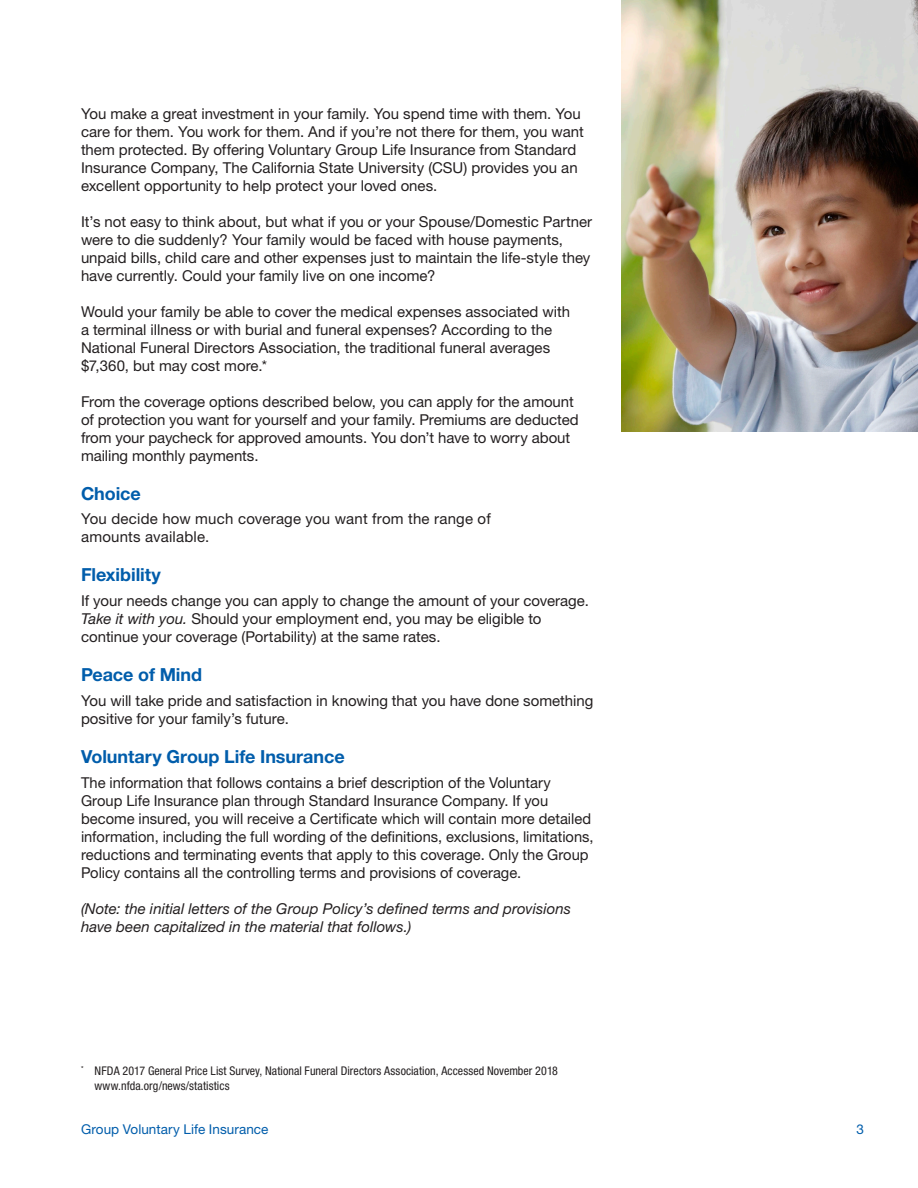
<style>
.page{position:relative;width:918px;height:1188px;background:#fff}
.page>*{position:absolute;margin:0;border:0;box-sizing:border-box;transform-origin:0 0}
.t1{font:700 18px "Helvetica Neue LT Std";letter-spacing:-.005em;color:#015dab}
.t2{font:15px/18px "Helvetica Neue LT Std";color:#231f20}
.t3{font:italic 15px/18px "Helvetica Neue LT Std";letter-spacing:.005em;color:#231f20}
.t4{font:13.5px "Helvetica Neue LT Std";letter-spacing:.005em;color:#015dab}
.t5{font:condensed 12px/15px "Helvetica Neue LT Std";letter-spacing:.005em;color:#231f20}
.s1{font-style:italic}
</style>
<div class="page">
<img style="left:621px;top:0;width:297px;height:432px">
<p class="t2" style="left:81px;top:104px;width:504px">You make a great investment in your family. You spend time with them. You care for them. You work for them. And if you’re not there for them, you want them protected. By offering Voluntary Group Life Insurance from Standard Insurance Company, The California State University (CSU) provides you an excellent opportunity to help protect your loved ones.</p>
<p class="t2" style="left:81px;top:212px;width:513px">It’s not easy to think about, but what if you or your Spouse/Domestic Partner were to die suddenly? Your family would be faced with house payments, unpaid bills, child care and other expenses just to maintain the life-style they have currently. Could your family live on one income?</p>
<p class="t2" style="left:81px;top:302px;width:491px">Would your family be able to cover the medical expenses associated with a terminal illness or with burial and funeral expenses? According to the National Funeral Directors Association, the traditional funeral averages $7,360, but may cost more.*</p>
<p class="t2" style="left:81px;top:392px;width:499px">From the coverage options described below, you can apply for the amount of protection you want for yourself and your family. Premiums are deducted from your paycheck for approved amounts. You don’t have to worry about mailing monthly payments.</p>
<h3 class="t1" style="left:81px;top:482px;width:61px">Choice</h3>
<p class="t2" style="left:81px;top:510px;width:411px">You decide how much coverage you want from the range of amounts available.</p>
<h3 class="t1" style="left:81px;top:564px;width:81px">Flexibility</h3>
<p class="t2" style="left:81px;top:592px;width:510px">If your needs change you can apply to change the amount of your coverage.<br><span class="s1">Take it with you.</span> Should your employment end, you may be eligible to continue your coverage (Portability) at the same rates.</p>
<h3 class="t1" style="left:81px;top:664px;width:123px">Peace of Mind</h3>
<p class="t2" style="left:81px;top:691px;width:514px">You will take pride and satisfaction in knowing that you have done something positive for your family’s future.</p>
<h3 class="t1" style="left:81px;top:745px;width:265px">Voluntary Group Life Insurance</h3>
<p class="t2" style="left:81px;top:773px;width:514px">The information that follows contains a brief description of the Voluntary Group Life Insurance plan through Standard Insurance Company. If you become insured, you will receive a Certificate which will contain more detailed information, including the full wording of the definitions, exclusions, limitations, reductions and terminating events that apply to this coverage. Only the Group Policy contains all the controlling terms and provisions of coverage.</p>
<p class="t3" style="left:81px;top:899px;width:492px">(Note: the initial letters of the Group Policy’s defined terms and provisions have been capitalized in the material that follows.)</p>
<p class="t5" style="left:94px;top:1063px;width:465px;text-indent:-14px"><sup>*</sup> NFDA 2017 General Price List Survey, National Funeral Directors Association, Accessed November 2018 www.nfda.org/news/statistics</p>
<p class="t4" style="left:81px;top:1121px;width:189px">Group Voluntary Life Insurance</p>
<p class="t4" style="left:856px;top:1121px;width:9px">3</p>
</div>
